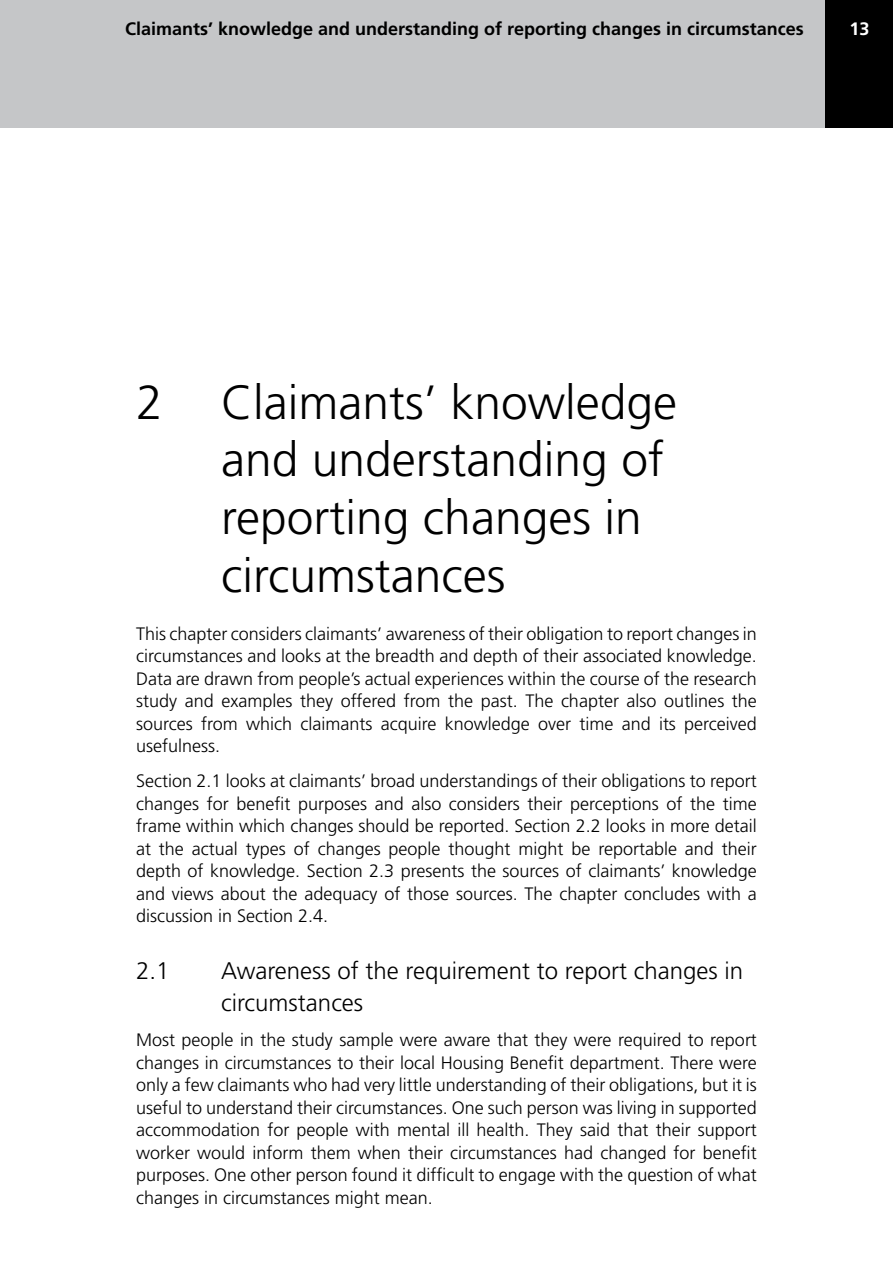
<style>
.page{position:relative;width:893px;height:1263px;background:#fff}
.page>*{position:absolute;margin:0;border:0;box-sizing:border-box;transform-origin:0 0}
.t1{font:300 48px/57.6px "Frutiger LT";color:#000}
.t2{font:300 24px/31.5px "Frutiger LT";color:#000}
.t3{font:300 18px/22.5px "Frutiger LT";color:#000;text-align:justify}
.t4{font:700 18px "Frutiger LT";color:#000}
.t5{font:700 18px "Frutiger LT";color:#fff}
</style>
<div class="page">
<div style="left:825px;top:0;width:68px;height:128px;background:#000"></div>
<div style="left:0;top:0;width:825px;height:128px;background:#c5c6c8"></div>
<p class="t4" style="left:125px;top:21px;width:680px">Claimants’ knowledge and understanding of reporting changes in circumstances</p>
<p class="t5" style="left:849px;top:21px;width:22px">13</p>
<h1 class="t1" style="left:221px;top:377px;width:458px;text-indent:-85px">2 Claimants’ knowledge and understanding of reporting changes in circumstances</h1>
<p class="t3" style="left:136px;top:623px;width:622px">This chapter considers claimants’ awareness of their obligation to report changes in circumstances and looks at the breadth and depth of their associated knowledge.<br>Data are drawn from people’s actual experiences within the course of the research study and examples they offered from the past. The chapter also outlines the sources from which claimants acquire knowledge over time and its perceived usefulness.</p>
<p class="t3" style="left:136px;top:771px;width:622px">Section 2.1 looks at claimants’ broad understandings of their obligations to report changes for benefit purposes and also considers their perceptions of the time frame within which changes should be reported. Section 2.2 looks in more detail at the actual types of changes people thought might be reportable and their depth of knowledge. Section 2.3 presents the sources of claimants’ knowledge and views about the adequacy of those sources. The chapter concludes with a discussion in Section 2.4.</p>
<h2 class="t2" style="left:136px;top:957px;width:35px">2.1</h2>
<h2 class="t2" style="left:221px;top:957px;width:523px">Awareness of the requirement to report changes in circumstances</h2>
<p class="t3" style="left:136px;top:1030px;width:622px">Most people in the study sample were aware that they were required to report changes in circumstances to their local Housing Benefit department. There were only a few claimants who had very little understanding of their obligations, but it is useful to understand their circumstances. One such person was living in supported accommodation for people with mental ill health. They said that their support worker would inform them when their circumstances had changed for benefit purposes. One other person found it difficult to engage with the question of what changes in circumstances might mean.</p>
</div>
